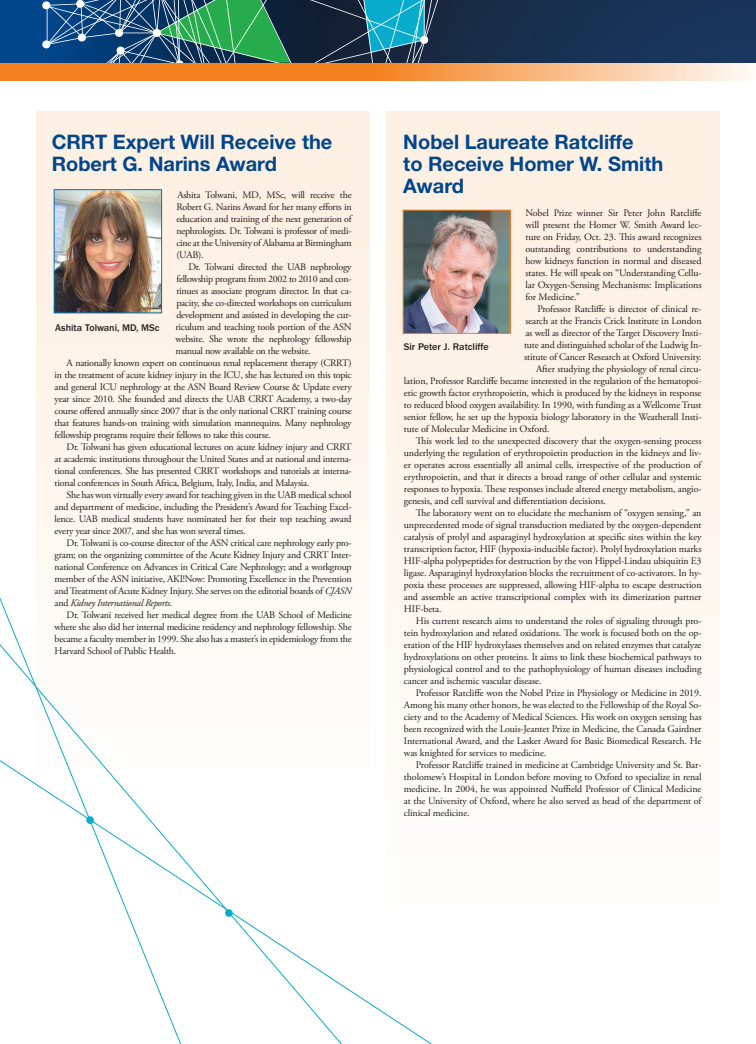
<style>
.page{position:relative;width:756px;height:1044px;background:#fff}
.page>*{position:absolute;margin:0;border:0;box-sizing:border-box;transform-origin:0 0}
.Heading_1{font:700 20px/22px "Helvetica Neue LT Std";color:#01468c}
.KN_body_indented_12p{font:10px/12px "Adobe Garamond Pro";letter-spacing:-.015em;color:#231f20;text-align:justify}
.t1{font:500 10px "ITC Franklin Gothic Std";color:#231f20}
.s1{font-style:italic}
</style>
<div class="page">
<div style="left:36px;top:112px;width:334px;height:657px;background:#fef4ea"></div>
<div style="left:386px;top:112px;width:334px;height:793px;background:linear-gradient(to bottom,#feeedf,#fefdfc)"></div>
<img style="left:405px;top:212px;width:104px;height:120px">
<div style="left:403px;top:210px;width:108px;height:124px;border:1px solid #f58220"></div>
<svg style="left:375px;top:704px;width:106px;height:340px"></svg>
<svg style="left:189px;top:596px;width:186px;height:448px"></svg>
<svg style="left:0;top:596px;width:189px;height:448px"></svg>
<img style="left:56px;top:191px;width:104px;height:120px">
<div style="left:54px;top:189px;width:108px;height:124px;border:1px solid #0077bd"></div>
<svg style="left:0;top:62px;width:756px;height:19px;background:#f19d56"></svg>
<svg style="left:0;top:0;width:756px;height:62px;background:#153358"></svg>
<svg style="left:41px;top:0;width:405px;height:63px;background:#2a6571"></svg>
<p class="Heading_1" style="left:52px;top:130px;width:282px">CRRT Expert Will Receive the<br>Robert G. Narins Award</p>
<p class="KN_body_indented_12p" style="left:176px;top:189px;width:177px">Ashita Tolwani, MD, MSc, will receive the Robert G. Narins Award for her many efforts in education and training of the next generation of nephrologists. Dr. Tolwani is professor of medi&shy;cine at the University of Alabama at Birmingham (UAB).</p>
<p class="KN_body_indented_12p" style="left:176px;top:261px;width:178px;text-indent:13px">Dr. Tolwani directed the UAB nephrology fellowship program from 2002 to 2010 and con&shy;tinues as associate program director. In that ca&shy;pacity, she co-directed workshops on curriculum development and assisted in developing the cur&shy;riculum and teaching tools portion of the ASN website. She wrote the nephrology fellowship manual now available on the website.</p>
<p class="KN_body_indented_12p" style="left:55px;top:357px;width:299px;text-indent:12px">A nationally known expert on continuous renal replacement therapy (CRRT) in the treatment of acute kidney injury in the ICU, she has lectured on this topic and general ICU nephrology at the ASN Board Review Course &amp; Update every year since 2010. She founded and directs the UAB CRRT Academy, a two-day course offered annually since 2007 that is the only national CRRT training course that features hands-on training with simulation mannequins. Many nephrology fellowship programs require their fellows to take this course.</p>
<p class="KN_body_indented_12p" style="left:55px;top:441px;width:299px;text-indent:12px">Dr. Tolwani has given educational lectures on acute kidney injury and CRRT at academic institutions throughout the United States and at national and interna&shy;tional conferences. She has presented CRRT workshops and tutorials at interna&shy;tional conferences in South Africa, Belgium, Italy, India, and Malaysia.</p>
<p class="KN_body_indented_12p" style="left:55px;top:489px;width:299px;text-indent:12px">She has won virtually every award for teaching given in the UAB medical school and department of medicine, including the President’s Award for Teaching Excel&shy;lence. UAB medical students have nominated her for their top teaching award every year since 2007, and she has won several times.</p>
<p class="KN_body_indented_12p" style="left:55px;top:537px;width:299px;text-indent:12px">Dr. Tolwani is co-course director of the ASN critical care nephrology early pro&shy;gram; on the organizing committee of the Acute Kidney Injury and CRRT Inter&shy;national Conference on Advances in Critical Care Nephrology; and a workgroup member of the ASN initiative, AKI!Now: Promoting Excellence in the Prevention and Treatment of Acute Kidney Injury. She serves on the editorial boards of <span class="s1">CJASN </span>and <span class="s1">Kidney International Reports</span>.</p>
<p class="KN_body_indented_12p" style="left:55px;top:609px;width:299px;text-indent:12px">Dr. Tolwani received her medical degree from the UAB School of Medicine where she also did her internal medicine residency and nephrology fellowship. She became a faculty member in 1999. She also has a master’s in epidemiology from the Harvard School of Public Health.</p>
<p class="t1" style="left:55px;top:323px;width:106px">Ashita Tolwani, MD, MSc</p>
<p class="Heading_1" style="left:403px;top:130px;width:261px">Nobel Laureate Ratcliffe<br>to Receive Homer W. Smith<br>Award</p>
<p class="KN_body_indented_12p" style="left:525px;top:208px;width:178px">Nobel Prize winner Sir Peter John Ratcliffe will present the Homer W. Smith Award lec&shy;ture on Friday, Oct. 23. This award recognizes outstanding contributions to understanding how kidneys function in normal and diseased states. He will speak on “Understanding Cellu&shy;lar Oxygen-Sensing Mechanisms: Implications for Medicine.”</p>
<p class="KN_body_indented_12p" style="left:524px;top:304px;width:179px;text-indent:13px">Professor Ratcliffe is director of clinical re&shy;search at the Francis Crick Institute in London as well as director of the Target Discovery Insti&shy;tute and distinguished scholar of the Ludwig In&shy;stitute of Cancer Research at Oxford University.</p>
<p class="KN_body_indented_12p" style="left:404px;top:364px;width:299px;text-indent:132px">After studying the physiology of renal circu&shy;lation, Professor Ratcliffe became interested in the regulation of the hematopoi&shy;etic growth factor erythropoietin, which is produced by the kidneys in response to reduced blood oxygen availability. In 1990, with funding as a Wellcome Trust senior fellow, he set up the hypoxia biology laboratory in the Weatherall Insti&shy;tute of Molecular Medicine in Oxford.</p>
<p class="KN_body_indented_12p" style="left:404px;top:436px;width:299px;text-indent:12px">This work led to the unexpected discovery that the oxygen-sensing process underlying the regulation of erythropoietin production in the kidneys and liv&shy;er operates across essentially all animal cells, irrespective of the production of erythropoietin, and that it directs a broad range of other cellular and systemic responses to hypoxia. These responses include altered energy metabolism, angio&shy;genesis, and cell survival and differentiation decisions.</p>
<p class="KN_body_indented_12p" style="left:404px;top:508px;width:299px;text-indent:12px">The laboratory went on to elucidate the mechanism of “oxygen sensing,” an unprecedented mode of signal transduction mediated by the oxygen-dependent catalysis of prolyl and asparaginyl hydroxylation at specific sites within the key transcription factor, HIF (hypoxia-inducible factor). Prolyl hydroxylation marks HIF-alpha polypeptides for destruction by the von Hippel-Lindau ubiquitin E3 ligase. Asparaginyl hydroxylation blocks the recruitment of co-activators. In hy&shy;poxia these processes are suppressed, allowing HIF-alpha to escape destruction and assemble an active transcriptional complex with its dimerization partner HIF-beta.</p>
<p class="KN_body_indented_12p" style="left:404px;top:616px;width:299px;text-indent:12px">His current research aims to understand the roles of signaling through pro&shy;tein hydroxylation and related oxidations. The work is focused both on the op&shy;eration of the HIF hydroxylases themselves and on related enzymes that catalyze hydroxylations on other proteins. It aims to link these biochemical pathways to physiological control and to the pathophysiology of human diseases including cancer and ischemic vascular disease.</p>
<p class="KN_body_indented_12p" style="left:404px;top:688px;width:299px;text-indent:12px">Professor Ratcliffe won the Nobel Prize in Physiology or Medicine in 2019.<br>Among his many other honors, he was elected to the Fellowship of the Royal So&shy;ciety and to the Academy of Medical Sciences. His work on oxygen sensing has been recognized with the Louis-Jeantet Prize in Medicine, the Canada Gairdner International Award, and the Lasker Award for Basic Biomedical Research. He was knighted for services to medicine.</p>
<p class="KN_body_indented_12p" style="left:404px;top:760px;width:299px;text-indent:12px">Professor Ratcliffe trained in medicine at Cambridge University and St. Bar&shy;tholomew’s Hospital in London before moving to Oxford to specialize in renal medicine. In 2004, he was appointed Nuffield Professor of Clinical Medicine at the University of Oxford, where he also served as head of the department of clinical medicine.</p>
<p class="t1" style="left:404px;top:341px;width:87px">Sir Peter J. Ratcliffe</p>
</div>
